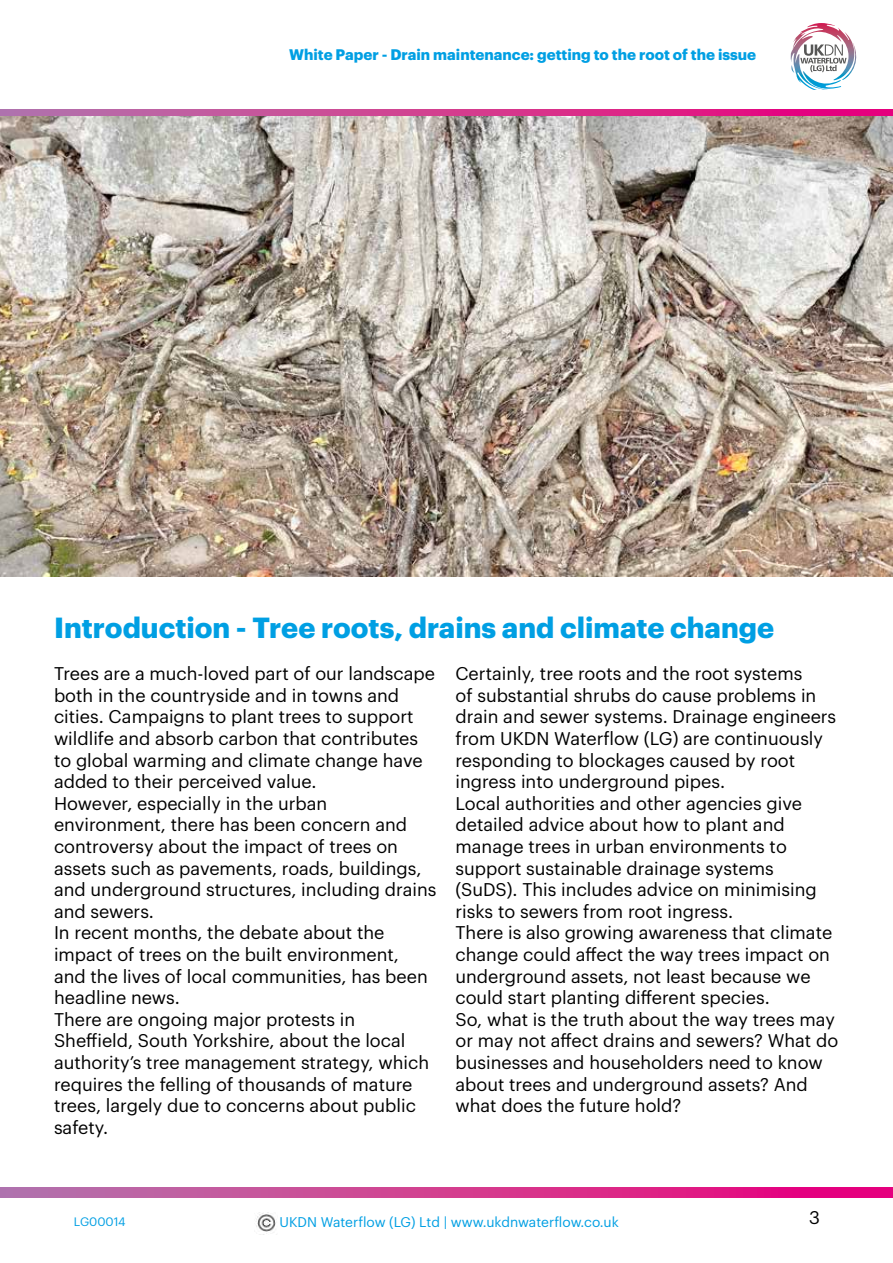
<style>
.page{position:relative;width:893px;height:1263px;background:#fff}
.page>*{position:absolute;margin:0;border:0;box-sizing:border-box;transform-origin:0 0}
.t1{font:700 28.5px "Graphik";color:#009fe3}
.t2{font:18px/21.6px "Graphik";color:#000}
.t3{font:700 15px "Graphik";color:#009fe3}
.t4{font:13.8px "Graphik";color:#009fe3}
.t5{font:12px "Graphik";color:#009fe3}
</style>
<div class="page">
<svg style="left:0;top:109px;width:893px;height:8px;background:#cd4994"></svg>
<svg style="left:790px;top:23px;width:56px;height:67px"></svg>
<svg style="left:0;top:1187px;width:893px;height:10px;background:#d03b91"></svg>
<img style="left:256px;top:1213px;width:20px;height:22px">
<img style="left:0;top:117px;width:893px;height:459px">
<p class="t3" style="left:289px;top:43px;width:469px">White Paper - Drain maintenance: getting to the root of the issue</p>
<h1 class="t1" style="left:54px;top:606px;width:722px">Introduction - Tree roots, drains and climate change</h1>
<p class="t2" style="left:54px;top:661px;width:384px">Trees are a much-loved part of our landscape both in the countryside and in towns and cities. Campaigns to plant trees to support wildlife and absorb carbon that contributes to global warming and climate change have added to their perceived value.<br>However, especially in the urban environment, there has been concern and controversy about the impact of trees on assets such as pavements, roads, buildings, and underground structures, including drains and sewers.<br>In recent months, the debate about the impact of trees on the built environment,<br>and the lives of local communities, has been headline news.<br>There are ongoing major protests in Sheffield, South Yorkshire, about the local authority’s tree management strategy, which requires the felling of thousands of mature trees, largely due to concerns about public safety.</p>
<p class="t2" style="left:455px;top:661px;width:384px">Certainly, tree roots and the root systems<br>of substantial shrubs do cause problems in drain and sewer systems. Drainage engineers from UKDN Waterflow (LG) are continuously responding to blockages caused by root ingress into underground pipes.<br>Local authorities and other agencies give detailed advice about how to plant and manage trees in urban environments to support sustainable drainage systems (SuDS). This includes advice on minimising risks to sewers from root ingress.<br>There is also growing awareness that climate change could affect the way trees impact on underground assets, not least because we could start planting different species.<br>So, what is the truth about the way trees may or may not affect drains and sewers? What do businesses and householders need to know about trees and underground assets? And what does the future hold?</p>
<p class="t5" style="left:74px;top:1213px;width:53px">LG00014</p>
<p class="t4" style="left:279px;top:1212px;width:341px">UKDN Waterflow (LG) Ltd | www.ukdnwaterflow.co.uk</p>
<p class="t2" style="left:809px;top:1205px;width:12px">3</p>
</div>
